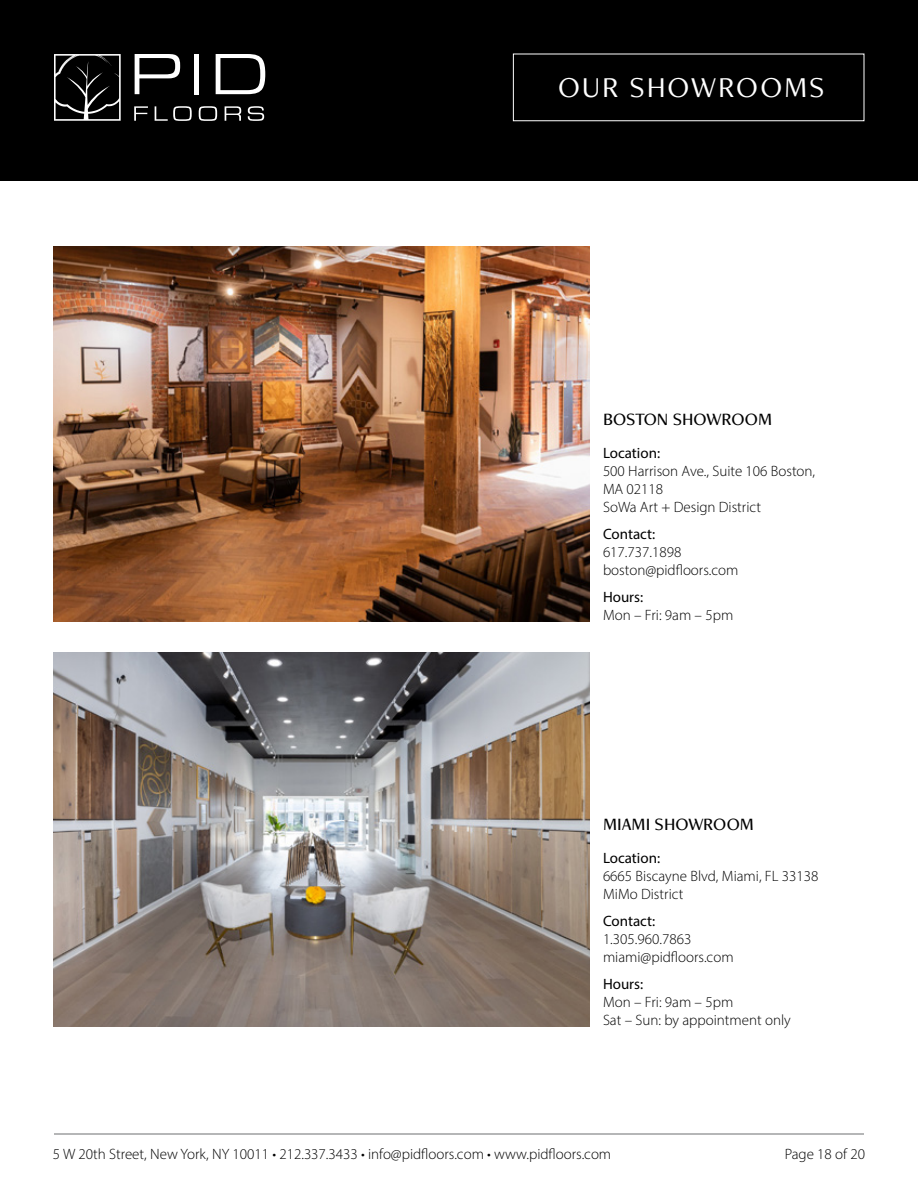
<style>
.page{position:relative;width:918px;height:1188px;background:#fff}
.page>*{position:absolute;margin:0;border:0;box-sizing:border-box;transform-origin:0 0}
.t1{font:30px "Freight Neo Pro";letter-spacing:.06em;color:#fff}
.t2{font:500 18px "Freight Neo Pro";color:#000}
.t3{font:300 15px/18px "Myriad Pro";color:#000}
.t4{font:15px "Myriad Pro";color:#000}
</style>
<div class="page">
<hr style="left:54px;top:1134px;width:810px;height:1px;background:#6d6e71">
<div style="left:0;top:0;width:918px;height:181px;background:#000"></div>
<svg style="left:135px;top:54px;width:45px;height:40px"></svg>
<div style="left:194px;top:54px;width:5px;height:40px;background:#fff"></div>
<svg style="left:216px;top:54px;width:49px;height:40px"></svg>
<svg style="left:134px;top:106px;width:14px;height:15px"></svg>
<svg style="left:155px;top:106px;width:37px;height:15px"></svg>
<svg style="left:199px;top:106px;width:18px;height:15px"></svg>
<svg style="left:225px;top:106px;width:16px;height:15px"></svg>
<svg style="left:248px;top:106px;width:16px;height:15px"></svg>
<svg style="left:54px;top:54px;width:67px;height:67px"></svg>
<img style="left:53px;top:246px;width:537px;height:375px">
<img style="left:53px;top:652px;width:537px;height:375px">
<h1 class="t1" style="left:558px;top:67px;width:268px">OUR SHOWROOMS</h1>
<p class="t2" style="left:603px;top:407px;width:171px">BOSTON SHOWROOM</p>
<p class="t4" style="left:603px;top:444px;width:59px">Location:</p>
<p class="t3" style="left:603px;top:462px;width:214px">500 Harrison Ave., Suite 106 Boston,<br>MA 02118<br>SoWa Art + Design District</p>
<p class="t4" style="left:603px;top:525px;width:54px">Contact:</p>
<p class="t3" style="left:603px;top:543px;width:137px">617.737.1898 boston@pidfloors.com</p>
<p class="t4" style="left:603px;top:588px;width:42px">Hours:</p>
<p class="t3" style="left:603px;top:606px;width:132px">Mon – Fri: 9am – 5pm</p>
<p class="t2" style="left:603px;top:812px;width:152px">MIAMI SHOWROOM</p>
<p class="t4" style="left:603px;top:849px;width:59px">Location:</p>
<p class="t3" style="left:603px;top:867px;width:217px">6665 Biscayne Blvd, Miami, FL 33138<br>MiMo District</p>
<p class="t4" style="left:603px;top:912px;width:54px">Contact:</p>
<p class="t3" style="left:603px;top:930px;width:132px">1.305.960.7863 miami@pidfloors.com</p>
<p class="t4" style="left:603px;top:975px;width:42px">Hours:</p>
<p class="t3" style="left:603px;top:993px;width:189px">Mon – Fri: 9am – 5pm<br>Sat – Sun: by appointment only</p>
<p class="t3" style="left:53px;top:1145px;width:560px">5 W 20th Street, New York, NY 10011 • 212.337.3433 • info@pidfloors.com • www.pidfloors.com</p>
<p class="t3" style="left:785px;top:1145px;width:82px">Page 18 of 20</p>
</div>
